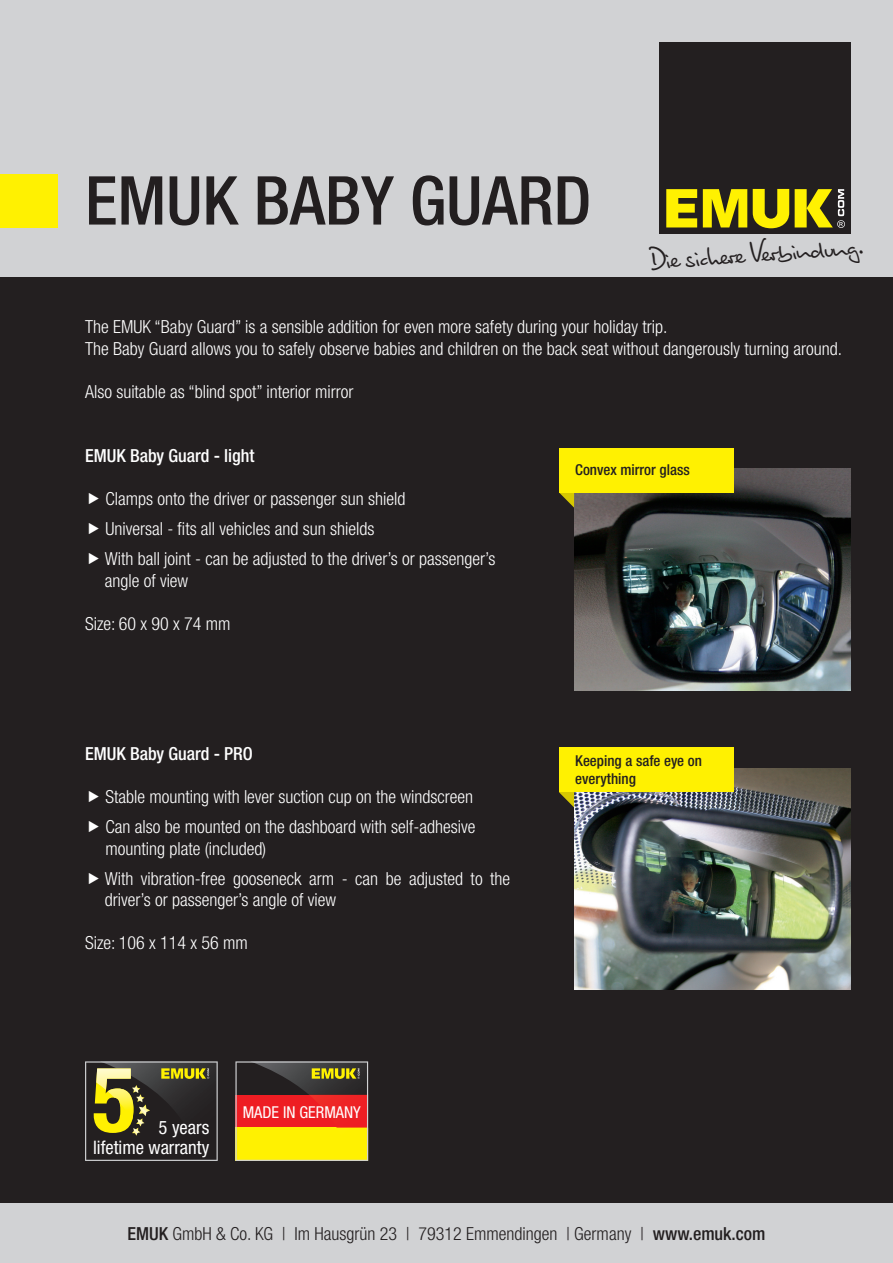
<style>
.page{position:relative;width:893px;height:1263px;background:#231f20}
.page>*{position:absolute;margin:0;border:0;box-sizing:border-box;transform-origin:0 0}
.t1{font:500 condensed 67.5px "Helvetica Neue";color:#231f20}
.t2{font:30px "Brouet Handwriting";color:#231f20}
.t3{font:condensed 18.6px/20.1px "Helvetica Neue";color:#fff;text-align:right}
.t4{font:300 condensed 18px/30.2px "Helvetica Neue";color:#fff}
.t5{font:300 condensed 18px "Helvetica Neue";color:#231f20}
.t6{font:500 condensed 18px "Helvetica Neue";color:#fff}
.t7{font:condensed 16.35px "Helvetica Neue";color:#fff}
.t8{font:500 condensed 15px/18px "Helvetica Neue";color:#231f20}
.s1{font-weight:500}
</style>
<div class="page">
<div style="left:0;top:0;width:893px;height:276px;background:#d1d2d4"></div>
<div style="left:659px;top:43px;width:191px;height:191px;background:#231f20"></div>
<svg style="left:666px;top:189px;width:31px;height:38px"></svg>
<svg style="left:753px;top:189px;width:36px;height:39px"></svg>
<svg style="left:703px;top:189px;width:44px;height:38px"></svg>
<svg style="left:795px;top:189px;width:50px;height:39px"></svg>
<img style="left:574px;top:469px;width:276px;height:221px">
<div style="left:0;top:174px;width:57px;height:53px;background:#fff101"></div>
<svg style="left:559px;top:492px;width:15px;height:16px"></svg>
<div style="left:559px;top:448px;width:174px;height:44px;background:#fff101"></div>
<img style="left:574px;top:769px;width:276px;height:221px">
<svg style="left:559px;top:792px;width:15px;height:15px"></svg>
<div style="left:559px;top:747px;width:174px;height:45px;background:#fff101"></div>
<div style="left:0;top:1203px;width:893px;height:60px;background:#d1d2d4"></div>
<svg style="left:85px;top:1061px;width:133px;height:100px"></svg>
<svg style="left:235px;top:1061px;width:133px;height:100px"></svg>
<h1 class="t1" style="left:85px;top:160px;width:508px">EMUK BABY GUARD</h1>
<h2 class="t2" style="left:648px;top:240px;width:219px;rotate:-4deg">Die sichere Verbindung.</h2>
<p class="t4" style="left:85px;top:316px;width:759px;line-height:21.6px">The EMUK “Baby Guard” is a sensible addition for even more safety during your holiday trip.<br>The Baby Guard allows you to safely observe babies and children on the back seat without dangerously turning around.</p>
<p class="t4" style="left:85px;top:376px;width:270px">Also suitable as “blind spot” interior mirror</p>
<p class="t6" style="left:85px;top:445px;width:171px">EMUK Baby Guard - light</p>
<p class="t4" style="left:105px;top:483px;width:392px">Clamps onto the driver or passenger sun shield<br>Universal - fits all vehicles and sun shields<br>With ball joint - can be adjusted to the driver’s or passenger’s</p>
<p class="t4" style="left:105px;top:565px;width:85px">angle of view</p>
<p class="t4" style="left:85px;top:608px;width:147px">Size: 60 x 90 x 74 mm</p>
<p class="t6" style="left:85px;top:742px;width:169px">EMUK Baby Guard - PRO</p>
<p class="t4" style="left:105px;top:781px;width:372px">Stable mounting with lever suction cup on the windscreen<br>Can also be mounted on the dashboard with self-adhesive</p>
<p class="t4" style="left:105px;top:833px;width:407px">mounting plate (included)<br>With vibration-free gooseneck arm - can be adjusted to the</p>
<p class="t4" style="left:105px;top:885px;width:233px">driver’s or passenger’s angle of view</p>
<p class="t4" style="left:85px;top:928px;width:164px">Size: 106 x 114 x 56 mm</p>
<p class="t3" style="left:93px;top:1117px;width:118px">5 years<br>lifetime warranty</p>
<p class="t7" style="left:243px;top:1102px;width:119px">MADE IN GERMANY</p>
<p class="t8" style="left:575px;top:460px;width:116px">Convex mirror glass</p>
<p class="t8" style="left:575px;top:751px;width:128px">Keeping a safe eye on everything</p>
<p class="t5" style="left:127px;top:1223px;width:640px"><span class="s1">EMUK</span> GmbH &amp; Co. KG | Im Hausgrün 23 | 79312 Emmendingen | Germany | <span class="s1">www.emuk.com</span></p>
</div>
